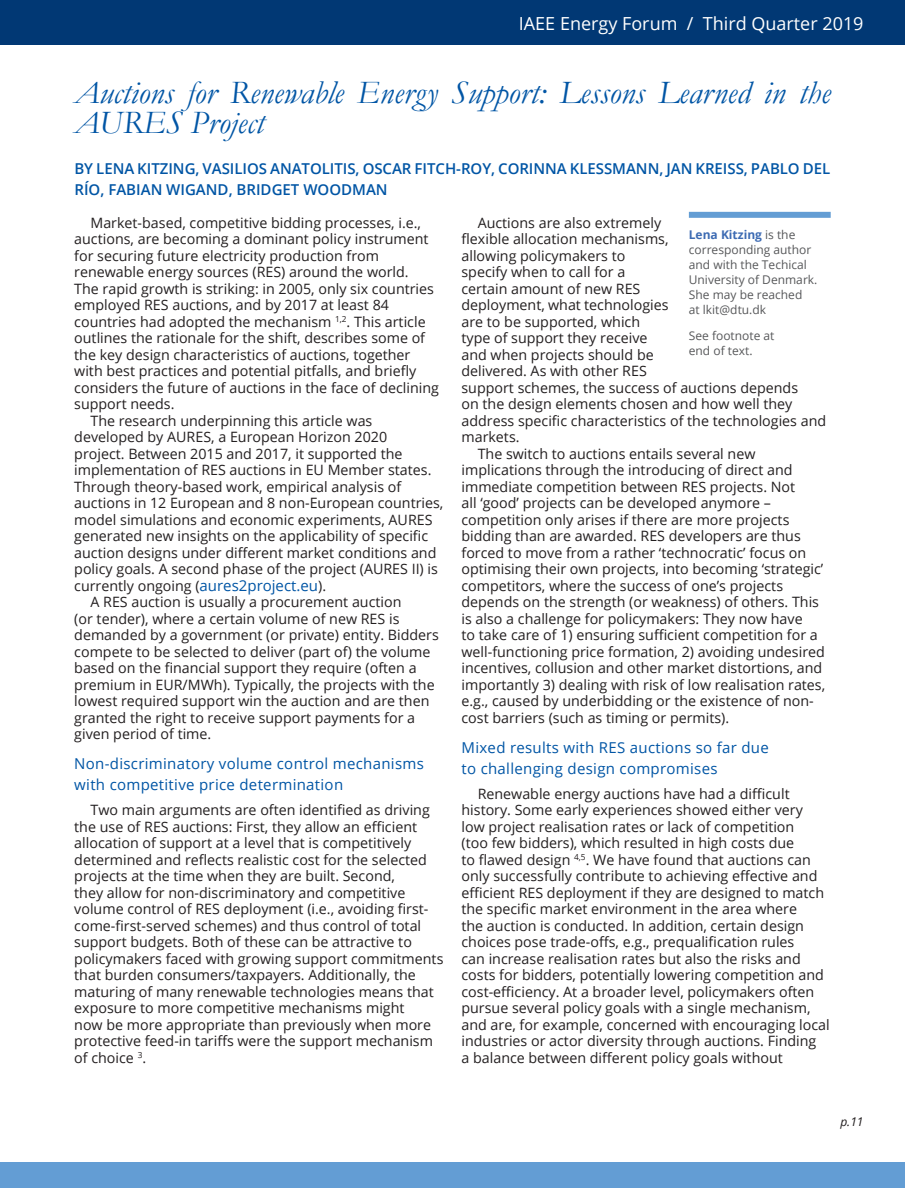
<style>
.page{position:relative;width:905px;height:1188px;background:#fff}
.page>*{position:absolute;margin:0;border:0;box-sizing:border-box;transform-origin:0 0}
.Header_1_-_Blue_Ital{font:italic 33px/30px "Garamond";color:#0155a5}
.t1{font:18px "Open Sans";color:#fff}
.Heading_NEW{font:15px/21px "Open Sans";letter-spacing:.02em;color:#0155a5}
.Author_NEW{font:600 15px/21px "Open Sans";letter-spacing:-.005em;color:#0155a5}
.Body_Text_NEW{font:14.25px/16.5px "Open Sans";color:#231f20}
.Author_Note_NEW{font:12px/15px "Open Sans";color:#57585a}
.t2{font:italic 12px "Open Sans";color:#231f20}
.s1{font-weight:700;color:#3d6bb3}
.s2{font-size:15px;color:#0155a5}
</style>
<div class="page">
<div style="left:0;top:1162px;width:904px;height:26px;background:#639dd4"></div>
<div style="left:0;top:0;width:904px;height:44px;background:#013874"></div>
<div style="left:688px;top:212px;width:142px;height:6px;background:#639dd4"></div>
<p class="t1" style="left:519px;top:11px;width:346px">IAEE Energy Forum / Third Quarter 2019</p>
<p class="Header_1_-_Blue_Ital" style="left:74px;top:76px;width:757px">Auctions for Renewable Energy Support: Lessons Learned in the<br>AURES Project</p>
<p class="Author_NEW" style="left:74px;top:158px;width:757px">BY LENA KITZING, VASILIOS ANATOLITIS, OSCAR FITCH-ROY, CORINNA KLESSMANN, JAN KREISS, PABLO DEL<br>RÍO, FABIAN WIGAND, BRIDGET WOODMAN</p>
<p class="Author_Note_NEW" style="left:688px;top:227px;width:130px"><span class="s1">Lena Kitzing</span> is the corresponding author and with the Techical<br>University of Denmark.<br>She may be reached<br>at lkit@dtu.dk</p>
<p class="Author_Note_NEW" style="left:688px;top:328px;width:87px">See footnote at end of text.</p>
<p class="Body_Text_NEW" style="left:74px;top:214px;width:366px;text-indent:16px">Market-based, competitive bidding processes, i.e., auctions, are becoming a dominant policy instrument for securing future electricity production from renewable energy sources (RES) around the world.<br>The rapid growth is striking: in 2005, only six countries employed RES auctions, and by 2017 at least 84 countries had adopted the mechanism <sup>1,2</sup>. This article outlines the rationale for the shift, describes some of the key design characteristics of auctions, together with best practices and potential pitfalls, and briefly considers the future of auctions in the face of declining support needs.</p>
<p class="Body_Text_NEW" style="left:74px;top:412px;width:370px;text-indent:16px">The research underpinning this article was developed by AURES, a European Horizon 2020<br>project. Between 2015 and 2017, it supported the implementation of RES auctions in EU Member states.<br>Through theory-based work, empirical analysis of auctions in 12 European and 8 non-European countries, model simulations and economic experiments, AURES generated new insights on the applicability of specific auction designs under different market conditions and policy goals. A second phase of the project (AURES II) is currently ongoing (<span class="s2">aures2project.eu</span>).</p>
<p class="Body_Text_NEW" style="left:74px;top:594px;width:366px;text-indent:16px">A RES auction is usually a procurement auction<br>(or tender), where a certain volume of new RES is demanded by a government (or private) entity. Bidders compete to be selected to deliver (part of) the volume based on the financial support they require (often a premium in EUR/MWh). Typically, the projects with the lowest required support win the auction and are then granted the right to receive support payments for a given period of time.</p>
<p class="Heading_NEW" style="left:74px;top:753px;width:351px">Non-discriminatory volume control mechanisms with competitive price determination</p>
<p class="Body_Text_NEW" style="left:74px;top:802px;width:370px;text-indent:16px">Two main arguments are often identified as driving the use of RES auctions: First, they allow an efficient allocation of support at a level that is competitively determined and reflects realistic cost for the selected projects at the time when they are built. Second,<br>they allow for non-discriminatory and competitive volume control of RES deployment (i.e., avoiding first&shy;come-first-served schemes) and thus control of total support budgets. Both of these can be attractive to policymakers faced with growing support commitments that burden consumers/taxpayers. Additionally, the maturing of many renewable technologies means that exposure to more competitive mechanisms might<br>now be more appropriate than previously when more protective feed-in tariffs were the support mechanism of choice <sup>3</sup>.</p>
<p class="Body_Text_NEW" style="left:461px;top:214px;width:366px;text-indent:16px">Auctions are also extremely<br>flexible allocation mechanisms,<br>allowing policymakers to<br>specify when to call for a<br>certain amount of new RES<br>deployment, what technologies<br>are to be supported, which<br>type of support they receive<br>and when projects should be<br>delivered. As with other RES<br>support schemes, the success of auctions depends<br>on the design elements chosen and how well they address specific characteristics of the technologies and markets.</p>
<p class="Body_Text_NEW" style="left:461px;top:445px;width:365px;text-indent:16px">The switch to auctions entails several new implications through the introducing of direct and immediate competition between RES projects. Not<br>all ‘good’ projects can be developed anymore – competition only arises if there are more projects bidding than are awarded. RES developers are thus forced to move from a rather ‘technocratic’ focus on optimising their own projects, into becoming ‘strategic’ competitors, where the success of one’s projects depends on the strength (or weakness) of others. This is also a challenge for policymakers: They now have<br>to take care of 1) ensuring sufficient competition for a well-functioning price formation, 2) avoiding undesired incentives, collusion and other market distortions, and importantly 3) dealing with risk of low realisation rates, e.g., caused by underbidding or the existence of non&shy;cost barriers (such as timing or permits).</p>
<p class="Heading_NEW" style="left:461px;top:736px;width:309px">Mixed results with RES auctions so far due to challenging design compromises</p>
<p class="Body_Text_NEW" style="left:461px;top:785px;width:370px;text-indent:16px">Renewable energy auctions have had a difficult history. Some early experiences showed either very low project realisation rates or lack of competition<br>(too few bidders), which resulted in high costs due<br>to flawed design <sup>4,5</sup>. We have found that auctions can only successfully contribute to achieving effective and efficient RES deployment if they are designed to match the specific market environment in the area where<br>the auction is conducted. In addition, certain design choices pose trade-offs, e.g., prequalification rules<br>can increase realisation rates but also the risks and costs for bidders, potentially lowering competition and cost-efficiency. At a broader level, policymakers often pursue several policy goals with a single mechanism, and are, for example, concerned with encouraging local industries or actor diversity through auctions. Finding<br>a balance between different policy goals without</p>
<p class="t2" style="left:840px;top:1114px;width:25px">p.11</p>
</div>
